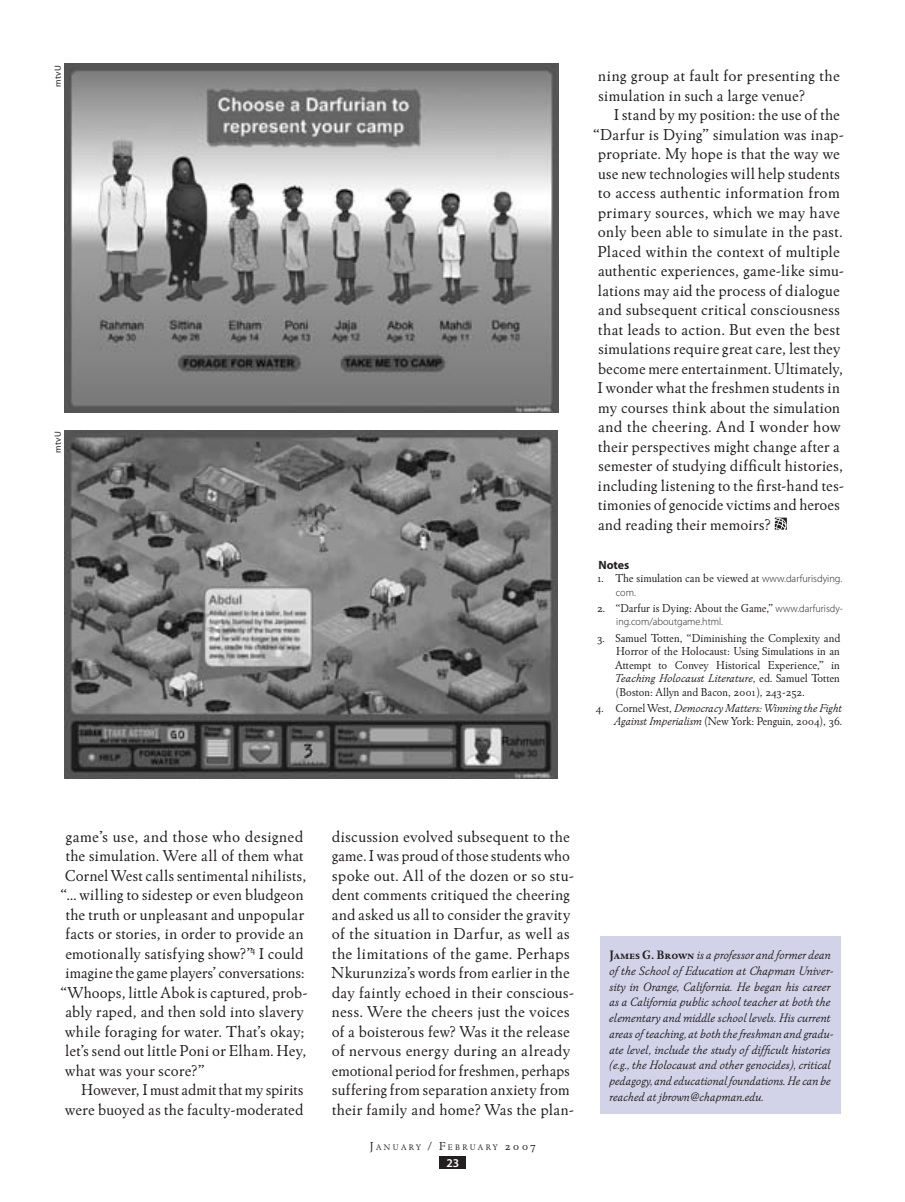
<style>
.page{position:relative;width:905px;height:1202px;background:#fff}
.page>*{position:absolute;margin:0;border:0;box-sizing:border-box;transform-origin:0 0}
.t1{font:16.5px/19.5px "Winchester New ITC Book OS";letter-spacing:.015em;color:#231f20}
.t2{font:12.75px/15.8px "Winchester New ITC Book Italic OS";color:#231f20;scale:.95 1}
.t3{font:12px/13.5px "Winchester New ITC Book OS";color:#231f20;text-align:justify}
.t4{font:12px "Winchester New ITC Book Italic OS";color:#231f20;scale:.96 1}
.t5{font:12px "Winchester New ITC Book Italic OS";color:#231f20}
.t6{font:700 12px "Myriad Pro";color:#231f20}
.t7{font:600 12px "Myriad Pro";color:#fff}
.t8{font:300 10.5px "Myriad Pro";color:#231f20}
.t9{font:9px "Myriad Pro";letter-spacing:.02em;color:#231f20}
.t10{font:8.4px "Winchester New ITC Book OS";letter-spacing:.285em;color:#231f20}
.s1{font-family:"Myriad Pro";font-weight:300;font-size:10.5px}
.s2{font-family:"Winchester New ITC Book OS"}
.s3{font-family:"Winchester New ITC Book Italic OS"}
.s4{font-size:12px}
.s5{font-family:"Winchester New ITC Bold SC"}
</style>
<div class="page">
<div style="left:600px;top:936px;width:240px;height:178px;background:#d2d3e8"></div>
<img style="left:65px;top:64px;width:493px;height:348px">
<img style="left:65px;top:430px;width:492px;height:348px">
<svg style="left:774px;top:517px;width:12px;height:13px"></svg>
<div style="left:440px;top:1156px;width:26px;height:12px;background:#231f20"></div>
<p class="t9" style="left:52px;top:86px;width:23px;rotate:-90deg">mtvU</p>
<p class="t9" style="left:52px;top:453px;width:23px;rotate:-90deg">mtvU</p>
<p class="t1" style="left:598px;top:66px;width:243px">ning group at fault for presenting the simulation in such a large venue?</p>
<p class="t1" style="left:613px;top:105px;width:227px">I stand by my position: the use of the</p>
<p class="t1" style="left:592px;top:124px;width:253px">“Darfur is Dying” simulation was inap-</p>
<p class="t1" style="left:598px;top:144px;width:243px">propriate. My hope is that the way we</p>
<p class="t1" style="left:598px;top:163px;width:243px">use new technologies will help students</p>
<p class="t1" style="left:598px;top:183px;width:243px">to access authentic information from</p>
<p class="t1" style="left:598px;top:202px;width:243px">primary sources, which we may have</p>
<p class="t1" style="left:598px;top:222px;width:246px">only been able to simulate in the past.</p>
<p class="t1" style="left:597px;top:241px;width:244px">Placed within the context of multiple</p>
<p class="t1" style="left:598px;top:261px;width:248px">authentic experiences, game-like simu-</p>
<p class="t1" style="left:598px;top:280px;width:243px">lations may aid the process of dialogue</p>
<p class="t1" style="left:598px;top:300px;width:243px">and subsequent critical consciousness</p>
<p class="t1" style="left:598px;top:319px;width:243px">that leads to action. But even the best</p>
<p class="t1" style="left:598px;top:339px;width:243px">simulations require great care, lest they</p>
<p class="t1" style="left:598px;top:358px;width:246px">become mere entertainment. Ultimately,</p>
<p class="t1" style="left:597px;top:378px;width:244px">I wonder what the freshmen students in</p>
<p class="t1" style="left:598px;top:397px;width:243px">my courses think about the simulation</p>
<p class="t1" style="left:598px;top:417px;width:244px">and the cheering. And I wonder how</p>
<p class="t1" style="left:598px;top:436px;width:243px">their perspectives might change after a</p>
<p class="t1" style="left:598px;top:456px;width:246px">semester of studying difficult histories,</p>
<p class="t1" style="left:598px;top:475px;width:248px">including listening to the first-hand tes-</p>
<p class="t1" style="left:598px;top:495px;width:243px">timonies of genocide victims and heroes</p>
<p class="t1" style="left:598px;top:514px;width:174px">and reading their memoirs?</p>
<p class="t6" style="left:598px;top:557px;width:33px">Notes</p>
<p class="t3" style="left:596px;top:571px;width:247px">1. The simulation can be viewed at <span class="s1">www.darfurisdying.</span></p>
<p class="t8" style="left:615px;top:586px;width:22px">com.</p>
<p class="t3" style="left:597px;top:601px;width:247px">2. “Darfur is Dying: About the Game,” <span class="s1">www.darfurisdy-</span></p>
<p class="t8" style="left:616px;top:615px;width:108px">ing.com/aboutgame.html.</p>
<p class="t3" style="left:615px;top:630px;width:227px;text-indent:-18px">3. Samuel Totten, “Diminishing the Complexity and Horror of the Holocaust: Using Simulations in an Attempt to Convey Historical Experience,” in</p>
<p class="t5" style="left:615px;top:671px;width:226px">Teaching Holocaust Literature<span class="s2">, ed. Samuel Totten</span></p>
<p class="t3" style="left:616px;top:684px;width:190px">(Boston: Allyn and Bacon, 2001), 243-252.</p>
<p class="t4" style="left:595px;top:701px;width:258px"><span class="s2">4. Cornel West,</span> Democracy Matters: Winning the Fight</p>
<p class="t3" style="left:614px;top:714px;width:229px"><span class="s3">Against Imperialism</span> (New York: Penguin, 2004), 36.</p>
<p class="t1" style="left:66px;top:826px;width:239px">game’s use, and those who designed</p>
<p class="t1" style="left:66px;top:846px;width:239px">the simulation. Were all of them what</p>
<p class="t1" style="left:65px;top:865px;width:243px">Cornel West calls sentimental nihilists,</p>
<p class="t1" style="left:60px;top:885px;width:245px">“... willing to sidestep or even bludgeon</p>
<p class="t1" style="left:66px;top:904px;width:240px">the truth or unpleasant and unpopular</p>
<p class="t1" style="left:66px;top:924px;width:239px">facts or stories, in order to provide an</p>
<p class="t1" style="left:65px;top:943px;width:240px">emotionally satisfying show?”<sup>4</sup> I could</p>
<p class="t1" style="left:65px;top:963px;width:241px">imagine the game players’ conversations:</p>
<p class="t1" style="left:60px;top:982px;width:249px">“Whoops, little Abok is captured, prob-</p>
<p class="t1" style="left:65px;top:1002px;width:240px">ably raped, and then sold into slavery</p>
<p class="t1" style="left:65px;top:1021px;width:241px">while foraging for water. That’s okay;</p>
<p class="t1" style="left:65px;top:1041px;width:243px">let’s send out little Poni or Elham. Hey,</p>
<p class="t1" style="left:65px;top:1060px;width:141px">what was your score?”</p>
<p class="t1" style="left:81px;top:1080px;width:224px">However, I must admit that my spirits</p>
<p class="t1" style="left:65px;top:1099px;width:240px">were buoyed as the faculty-moderated</p>
<p class="t1" style="left:331px;top:826px;width:244px">discussion evolved subsequent to the game. I was proud of those students who spoke out. All of the dozen or so stu&shy;dent comments critiqued the cheering and asked us all to consider the gravity of the situation in Darfur, as well as the limitations of the game. Perhaps Nkurunziza’s words from earlier in the day faintly echoed in their conscious&shy;ness. Were the cheers just the voices of a boisterous few? Was it the release of nervous energy during an already emotional period for freshmen, perhaps suffering from separation anxiety from their family and home? Was the plan-</p>
<p class="t10" style="left:370px;top:1141px;width:168px"><span class="s4">J</span>anuary <span class="s4">/ F</span>ebruary <span class="s4">2007</span></p>
<p class="t7" style="left:446px;top:1154px;width:14px">23</p>
<p class="t2" style="left:609px;top:946px;width:238px"><span class="s5">James G. Brown</span> is a professor and former dean of the School of Education at Chapman Univer&shy;sity in Orange, California. He began his career as a California public school teacher at both the elementary and middle school levels. His current areas of teaching, at both the freshman and gradu&shy;ate level, include the study of difficult histories (e.g., the Holocaust and other genocides), critical pedagogy, and educational foundations. He can be reached at jbrown@chapman.edu.</p>
</div>
